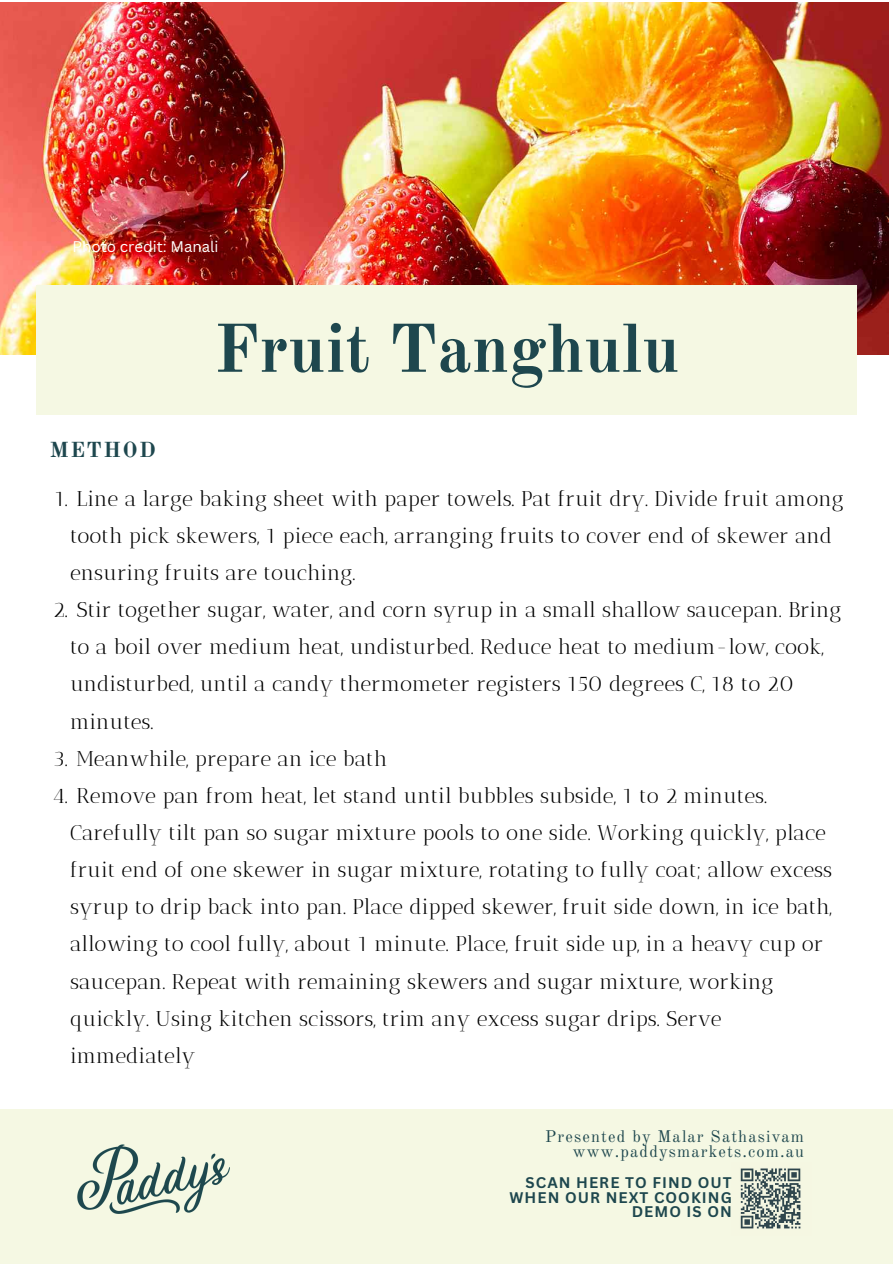
<style>
.page{position:relative;width:893px;height:1264px;background:#fff}
.page>*{position:absolute;margin:0;border:0;box-sizing:border-box;transform-origin:0 0}
.t1{font:700 67.5px "Old Standard";color:#1e474e}
.t2{font:21.3px/37.2px "Antic Didone";color:#000}
.t3{font:700 21.3px "Old Standard";letter-spacing:.07em;color:#1e474e}
.t4{font:16.5px "Old Standard";letter-spacing:.07em;color:#1e474e}
.t5{font:700 15px/14.7px "Canva Sans";letter-spacing:.07em;color:#1e474e;text-align:right}
.t6{font:15px "Canva Sans";color:#fff}
</style>
<div class="page">
<div style="left:0;top:1109px;width:892px;height:154px;background:#f5f8e3"></div>
<img style="left:740px;top:1168px;width:61px;height:61px">
<img style="left:77px;top:1144px;width:152px;height:70px">
<img style="left:0;top:2px;width:888px;height:352px">
<div style="left:36px;top:285px;width:820px;height:129px;background:#f5f8e3"></div>
<p class="t6" style="left:72px;top:236px;width:147px">Photo credit: Manali</p>
<p class="t1" style="left:214px;top:307px;width:467px">Fruit Tanghulu</p>
<p class="t3" style="left:50px;top:436px;width:107px">METHOD</p>
<p class="t2" style="left:70px;top:480px;width:775px;text-indent:-16px">1. Line a large baking sheet with paper towels. Pat fruit dry. Divide fruit among tooth pick skewers, 1 piece each, arranging fruits to cover end of skewer and ensuring fruits are touching.</p>
<p class="t2" style="left:70px;top:591px;width:773px;text-indent:-17px">2. Stir together sugar, water, and corn syrup in a small shallow saucepan. Bring to a boil over medium heat, undisturbed. Reduce heat to medium-low, cook, undisturbed, until a candy thermometer registers 150 degrees C, 18 to 20 minutes.</p>
<p class="t2" style="left:53px;top:739px;width:336px">3. Meanwhile, prepare an ice bath</p>
<p class="t2" style="left:70px;top:777px;width:763px;text-indent:-18px">4. Remove pan from heat, let stand until bubbles subside, 1 to 2 minutes.<br>Carefully tilt pan so sugar mixture pools to one side. Working quickly, place fruit end of one skewer in sugar mixture, rotating to fully coat; allow excess syrup to drip back into pan. Place dipped skewer, fruit side down, in ice bath, allowing to cool fully, about 1 minute. Place, fruit side up, in a heavy cup or saucepan. Repeat with remaining skewers and sugar mixture, working quickly. Using kitchen scissors, trim any excess sugar drips. Serve immediately</p>
<p class="t4" style="left:545px;top:1125px;width:260px">Presented by Malar Sathasivam</p>
<p class="t4" style="left:573px;top:1141px;width:233px">www.paddysmarkets.com.au</p>
<p class="t5" style="left:509px;top:1174px;width:224px">SCAN HERE TO FIND OUT<br>WHEN OUR NEXT COOKING<br>DEMO IS ON</p>
</div>
